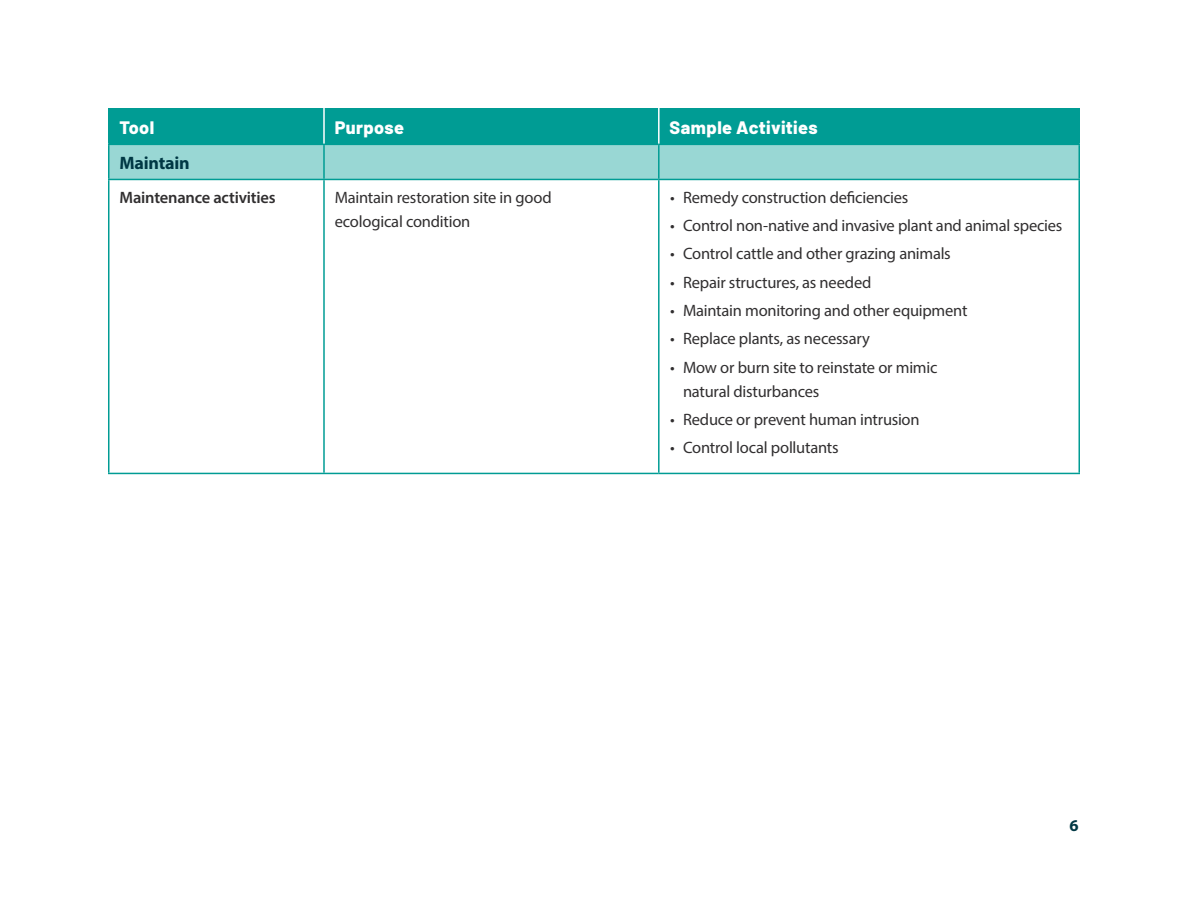
<style>
.page{position:relative;width:1188px;height:918px;background:#fff}
.page>*{position:absolute;margin:0;border:0;box-sizing:border-box;transform-origin:0 0}
.Section_Header{font:800 18px "Barlow";letter-spacing:.02em;color:#fff}
.Body{font:700 18px "Myriad Pro";letter-spacing:-.01em;color:#003844}
.Body-2{font:16.5px/24px "Myriad Pro";letter-spacing:-.015em;color:#312f30}
.Body-3{font:600 16.5px "Myriad Pro";letter-spacing:-.015em;color:#312f30}
.t1{font:700 16.5px "Myriad Pro";color:#003844}
</style>
<div class="page">
<svg style="left:110px;top:108px;width:968px;height:71px;background:#49b8b2"></svg>
<hr style="left:108px;top:108px;width:2px;height:36px;background:#009c94">
<hr style="left:1078px;top:108px;width:2px;height:36px;background:#009c94">
<hr style="left:108px;top:144px;width:216px;height:1px;background:#009c94">
<hr style="left:324px;top:144px;width:335px;height:1px;background:#009c94">
<hr style="left:659px;top:144px;width:421px;height:1px;background:#009c94">
<hr style="left:108px;top:180px;width:2px;height:293px;background:#009c94">
<hr style="left:323px;top:180px;width:2px;height:293px;background:#009c94">
<hr style="left:658px;top:180px;width:2px;height:293px;background:#009c94">
<hr style="left:1078px;top:180px;width:2px;height:293px;background:#009c94">
<hr style="left:108px;top:473px;width:216px;height:1px;background:#009c94">
<hr style="left:324px;top:473px;width:335px;height:1px;background:#009c94">
<hr style="left:659px;top:473px;width:421px;height:1px;background:#009c94">
<hr style="left:108px;top:145px;width:2px;height:34px;background:#009c94">
<hr style="left:108px;top:179px;width:216px;height:1px;background:#009c94">
<hr style="left:323px;top:145px;width:2px;height:34px;background:#009c94">
<hr style="left:324px;top:179px;width:335px;height:1px;background:#009c94">
<hr style="left:658px;top:145px;width:2px;height:34px;background:#009c94">
<hr style="left:1078px;top:145px;width:2px;height:34px;background:#009c94">
<hr style="left:659px;top:179px;width:421px;height:1px;background:#009c94">
<hr style="left:323px;top:108px;width:2px;height:36px;background:#fff">
<hr style="left:658px;top:108px;width:2px;height:36px;background:#fff">
<p class="Section_Header" style="left:120px;top:114px;width:36px">Tool</p>
<p class="Section_Header" style="left:335px;top:114px;width:71px">Purpose</p>
<p class="Section_Header" style="left:670px;top:114px;width:150px">Sample Activities</p>
<p class="Body" style="left:120px;top:151px;width:72px">Maintain</p>
<p class="Body-3" style="left:120px;top:187px;width:158px">Maintenance activities</p>
<p class="Body-2" style="left:335px;top:185px;width:218px">Maintain restoration site in good ecological condition</p>
<p class="Body-2" style="left:670px;top:185px;width:240px">• Remedy construction deficiencies</p>
<p class="Body-2" style="left:670px;top:213px;width:394px">• Control non-native and invasive plant and animal species</p>
<p class="Body-2" style="left:670px;top:241px;width:282px">• Control cattle and other grazing animals</p>
<p class="Body-2" style="left:670px;top:270px;width:203px">• Repair structures, as needed</p>
<p class="Body-2" style="left:670px;top:298px;width:299px">• Maintain monitoring and other equipment</p>
<p class="Body-2" style="left:670px;top:326px;width:201px">• Replace plants, as necessary</p>
<p class="Body-2" style="left:683px;top:355px;width:256px;text-indent:-13px">• Mow or burn site to reinstate or mimic natural disturbances</p>
<p class="Body-2" style="left:670px;top:407px;width:251px">• Reduce or prevent human intrusion</p>
<p class="Body-2" style="left:670px;top:435px;width:170px">• Control local pollutants</p>
<p class="t1" style="left:1069px;top:815px;width:11px">6</p>
</div>
